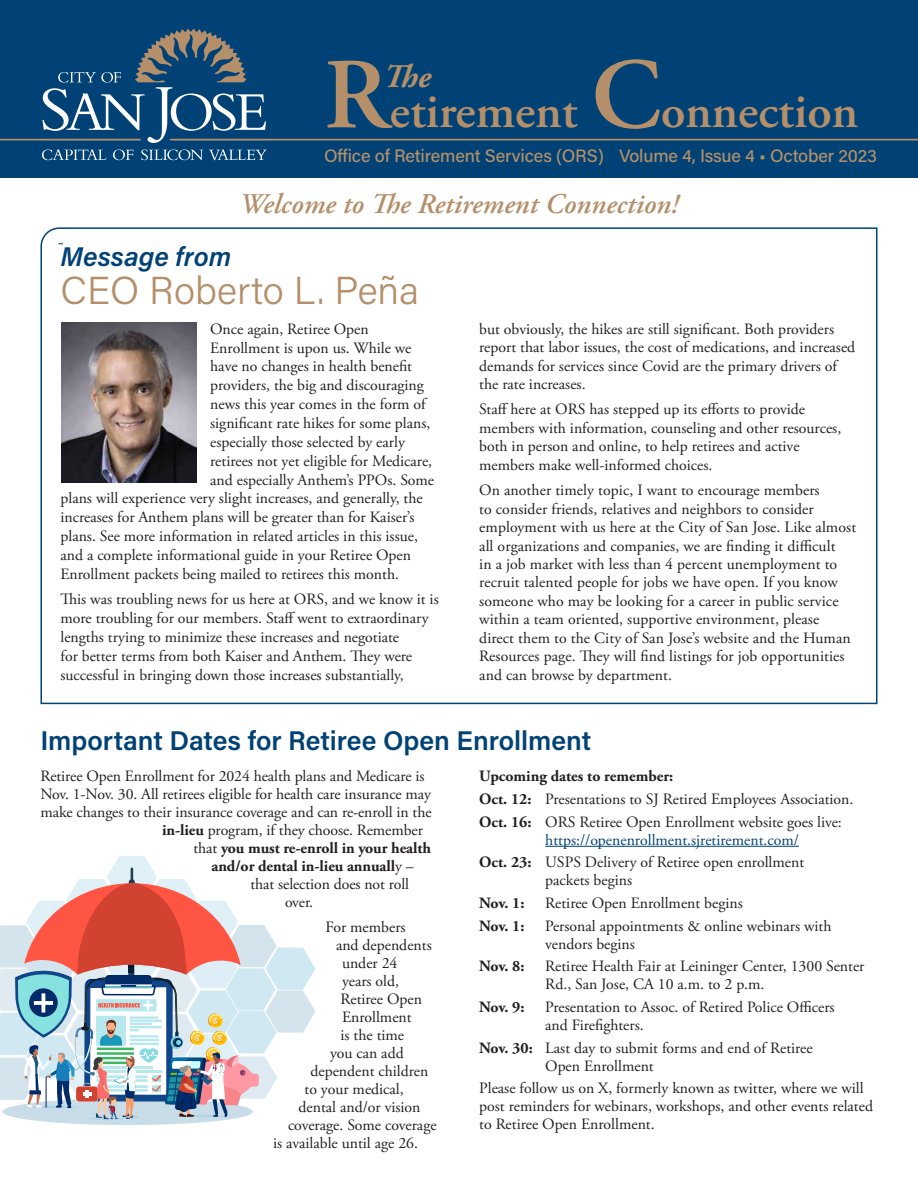
<style>
.page{position:relative;width:918px;height:1188px;background:#fff}
.page>*{position:absolute;margin:0;border:0;box-sizing:border-box;transform-origin:0 0}
.t1{font:600 49.5px "Adobe Garamond Pro";color:#b48f6a}
.Subhead{font:300 39px "Acumin Pro";color:#b48f6a}
.t2{font:italic 700 33px "Adobe Garamond Pro";color:#b48f6a}
.t3{font:italic 600 28.5px "Adobe Garamond Pro";color:#b48f6a}
.Article_Title{font:600 27px "Acumin Pro";color:#004275}
.Subhead-2{font:italic 600 27px "Acumin Pro";color:#004275}
.t4{font:500 18px "Acumin Pro";letter-spacing:-.01em;color:#b48f6a}
.Body{font:15.75px/18.5px "Adobe Garamond Pro";color:#231f20}
.Body-2{font:700 15.75px "Adobe Garamond Pro";letter-spacing:-.005em;color:#231f20}
.s1{font-size:100.5px}
.s2{font-weight:700}
.s3{font-weight:400}
.s4{color:#004275}
</style>
<div class="page">
<div style="left:0;top:0;width:918px;height:177px;background:#004275"></div>
<svg style="left:42px;top:149px;width:65px;height:11px"></svg>
<svg style="left:113px;top:149px;width:20px;height:11px"></svg>
<svg style="left:141px;top:149px;width:62px;height:11px"></svg>
<svg style="left:209px;top:149px;width:58px;height:11px"></svg>
<svg style="left:42px;top:29px;width:224px;height:114px"></svg>
<hr style="left:171px;top:139px;width:747px;height:1px;background:#b48f6a">
<hr style="left:0;top:139px;width:141px;height:1px;background:#b48f6a">
<svg style="left:40px;top:227px;width:838px;height:478px"></svg>
<img style="left:61px;top:322px;width:135px;height:161px">
<hr style="left:545px;top:846px;width:254px;height:1px;background:#004275">
<div style="left:3px;top:1098px;width:250px;height:27px;background:#c9dde8;border-radius:50%"></div>
<hr style="left:89px;top:1117px;width:34px;height:3px;background:#84c4eb;border-radius:50%">
<svg style="left:0;top:856px;width:315px;height:263px"></svg>
<p class="t1" style="left:324px;top:83px;width:536px"><span class="s1">R</span>etirement <span class="s1">C</span>onnection</p>
<p class="t2" style="left:383px;top:57px;width:49px">The</p>
<p class="t4" style="left:324px;top:143px;width:555px">Office of Retirement Services (ORS) Volume 4, Issue 4 • October 2023</p>
<p class="t3" style="left:239px;top:188px;width:440px">Welcome to The Retirement Connection!</p>
<p class="Subhead-2" style="left:60px;top:238px;width:172px">Message from</p>
<p class="Subhead" style="left:60px;top:264px;width:360px">CEO Roberto L. Peña</p>
<p class="Body" style="left:210px;top:320px;width:160px">Once again, Retiree Open</p>
<p class="Body" style="left:210px;top:339px;width:203px">Enrollment is upon us. While we</p>
<p class="Body" style="left:210px;top:358px;width:203px">have no changes in health benefit</p>
<p class="Body" style="left:210px;top:377px;width:215px">providers, the big and discouraging</p>
<p class="Body" style="left:210px;top:395px;width:217px">news this year comes in the form of</p>
<p class="Body" style="left:210px;top:414px;width:222px">significant rate hikes for some plans,</p>
<p class="Body" style="left:210px;top:433px;width:196px">especially those selected by early</p>
<p class="Body" style="left:210px;top:452px;width:224px">retirees not yet eligible for Medicare,</p>
<p class="Body" style="left:210px;top:471px;width:225px">and especially Anthem’s PPOs. Some</p>
<p class="Body" style="left:60px;top:490px;width:364px">plans will experience very slight increases, and generally, the</p>
<p class="Body" style="left:60px;top:509px;width:356px">increases for Anthem plans will be greater than for Kaiser’s</p>
<p class="Body" style="left:60px;top:527px;width:359px">plans. See more information in related articles in this issue,</p>
<p class="Body" style="left:60px;top:546px;width:352px">and a complete informational guide in your Retiree Open</p>
<p class="Body" style="left:60px;top:565px;width:340px">Enrollment packets being mailed to retirees this month.</p>
<p class="Body" style="left:60px;top:591px;width:380px;line-height:18.9px">This was troubling news for us here at ORS, and we know it is more troubling for our members. Staff went to extraordinary lengths trying to minimize these increases and negotiate<br>for better terms from both Kaiser and Anthem. They were successful in bringing down those increases substantially,</p>
<p class="Body" style="left:479px;top:320px;width:378px">but obviously, the hikes are still significant. Both providers report that labor issues, the cost of medications, and increased demands for services since Covid are the primary drivers of the rate increases.</p>
<p class="Body" style="left:479px;top:401px;width:364px">Staff here at ORS has stepped up its efforts to provide members with information, counseling and other resources, both in person and online, to help retirees and active members make well-informed choices.</p>
<p class="Body" style="left:479px;top:481px;width:378px">On another timely topic, I want to encourage members<br>to consider friends, relatives and neighbors to consider employment with us here at the City of San Jose. Like almost all organizations and companies, we are finding it difficult<br>in a job market with less than 4 percent unemployment to recruit talented people for jobs we have open. If you know someone who may be looking for a career in public service within a team oriented, supportive environment, please direct them to the City of San Jose’s website and the Human Resources page. They will find listings for job opportunities and can browse by department.</p>
<p class="Article_Title" style="left:40px;top:722px;width:552px">Important Dates for Retiree Open Enrollment</p>
<p class="Body" style="left:40px;top:768px;width:386px">Retiree Open Enrollment for 2024 health plans and Medicare is</p>
<p class="Body" style="left:40px;top:786px;width:392px">Nov. 1-Nov. 30. All retirees eligible for health care insurance may</p>
<p class="Body" style="left:40px;top:804px;width:393px">make changes to their insurance coverage and can re-enroll in the</p>
<p class="Body" style="left:162px;top:822px;width:262px"><span class="s2">in-lieu</span> program, if they choose. Remember</p>
<p class="Body-2" style="left:194px;top:839px;width:239px"><span class="s3">that</span> you must re-enroll in your health</p>
<p class="Body-2" style="left:212px;top:857px;width:204px">and/or dental in-lieu annuall<span class="s3">y –</span></p>
<p class="Body" style="left:250px;top:876px;width:160px">that selection does not roll</p>
<p class="Body" style="left:285px;top:894px;width:30px">over.</p>
<p class="Body" style="left:326px;top:919px;width:82px">For members</p>
<p class="Body" style="left:336px;top:937px;width:97px">and dependents</p>
<p class="Body" style="left:342px;top:955px;width:57px">under 24</p>
<p class="Body" style="left:342px;top:973px;width:59px">years old,</p>
<p class="Body" style="left:340px;top:991px;width:83px">Retiree Open</p>
<p class="Body" style="left:342px;top:1009px;width:71px">Enrollment</p>
<p class="Body" style="left:340px;top:1027px;width:65px">is the time</p>
<p class="Body" style="left:330px;top:1045px;width:75px">you can add</p>
<p class="Body" style="left:310px;top:1063px;width:119px">dependent children</p>
<p class="Body" style="left:304px;top:1081px;width:101px">to your medical,</p>
<p class="Body" style="left:298px;top:1099px;width:124px">dental and/or vision</p>
<p class="Body" style="left:288px;top:1117px;width:150px">coverage. Some coverage</p>
<p class="Body" style="left:273px;top:1135px;width:147px">is available until age 26.</p>
<p class="Body-2" style="left:479px;top:767px;width:196px">Upcoming dates to remember:</p>
<p class="Body" style="left:479px;top:790px;width:376px"><span class="s2">Oct. 12:</span> Presentations to SJ Retired Employees Association.</p>
<p class="Body" style="left:545px;top:813px;width:298px;line-height:18px;text-indent:-66px"><span class="s2">Oct. 16:</span> ORS Retiree Open Enrollment website goes live: <span class="s4">https://openenrollment.sjretirement.com/</span></p>
<p class="Body" style="left:545px;top:854px;width:261px;line-height:18px;text-indent:-66px"><span class="s2">Oct. 23:</span> USPS Delivery of Retiree open enrollment packets begins</p>
<p class="Body-2" style="left:479px;top:894px;width:47px">Nov. 1:</p>
<p class="Body" style="left:545px;top:894px;width:199px">Retiree Open Enrollment begins</p>
<p class="Body-2" style="left:479px;top:916px;width:47px">Nov. 1:</p>
<p class="Body" style="left:545px;top:917px;width:288px;line-height:18px">Personal appointments &amp; online webinars with vendors begins</p>
<p class="Body-2" style="left:479px;top:957px;width:47px">Nov. 8:</p>
<p class="Body" style="left:545px;top:958px;width:321px;line-height:18px">Retiree Health Fair at Leininger Center, 1300 Senter<br>Rd., San Jose, CA 10 a.m. to 2 p.m.</p>
<p class="Body-2" style="left:479px;top:998px;width:47px">Nov. 9:</p>
<p class="Body" style="left:545px;top:998px;width:291px;line-height:18px">Presentation to Assoc. of Retired Police Officers and Firefighters.</p>
<p class="Body" style="left:545px;top:1039px;width:269px;line-height:18px;text-indent:-66px"><span class="s2">Nov. 30:</span> Last day to submit forms and end of Retiree<br>Open Enrollment</p>
<p class="Body" style="left:479px;top:1080px;width:395px;line-height:18px">Please follow us on X, formerly known as twitter, where we will post reminders for webinars, workshops, and other events related to Retiree Open Enrollment.</p>
</div>
